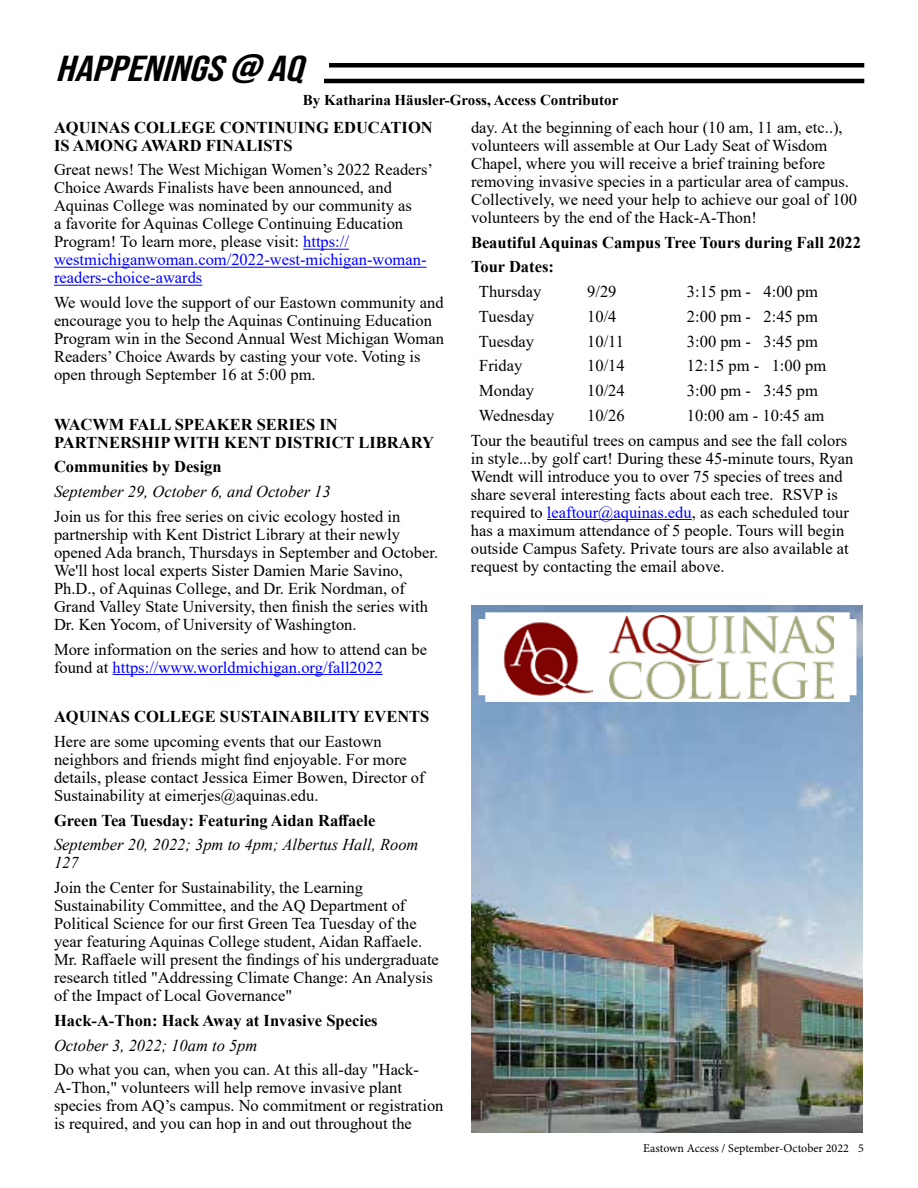
<style>
.page{position:relative;width:918px;height:1188px;background:#fff}
.page>*{position:absolute;margin:0;border:0;box-sizing:border-box;transform-origin:0 0}
.t1{font:italic 36px "Bebas Neue";color:#000;scale:1.23 1}
.t2{font:16.5px/18px "Times New Roman";color:#000}
.t3{font:700 16.5px/18px "Times New Roman";color:#000}
.t4{font:italic 16.5px/18px "Times New Roman";color:#000}
.t5{font:700 15px "Times New Roman";color:#000}
.t6{font:12px "Minion Pro";color:#000}
.s1{color:#00f}
</style>
<div class="page">
<hr style="left:324px;top:79px;width:540px;height:4px;background:#000">
<div style="left:329px;top:63px;width:535px;height:5px;background:#000"></div>
<hr style="left:303px;top:249px;width:46px;height:1px;background:#00f">
<hr style="left:54px;top:267px;width:373px;height:1px;background:#00f">
<hr style="left:54px;top:285px;width:148px;height:1px;background:#00f">
<hr style="left:113px;top:674px;width:270px;height:1px;background:#00f">
<hr style="left:547px;top:519px;width:145px;height:1px;background:#00f">
<img style="left:471px;top:605px;width:391px;height:527px">
<svg style="left:478px;top:612px;width:378px;height:90px"></svg>
<img style="left:609px;top:616px;width:225px;height:83px">
<img style="left:501px;top:618px;width:91px;height:80px">
<h1 class="t1" style="left:56px;top:48px;width:211px">HAPPENINGS@ AQ</h1>
<p class="t3" style="left:54px;top:118px;width:380px">AQUINAS COLLEGE CONTINUING EDUCATION<br>IS AMONG AWARD FINALISTS</p>
<p class="t2" style="left:54px;top:160px;width:381px">Great news! The West Michigan Women’s 2022 Readers’ Choice Awards Finalists have been announced, and Aquinas College was nominated by our community as<br>a favorite for Aquinas College Continuing Education Program! To learn more, please visit: <span class="s1">https:// westmichiganwoman.com/2022-west-michigan-woman&shy;readers-choice-awards</span></p>
<p class="t2" style="left:54px;top:293px;width:391px">We would love the support of our Eastown community and encourage you to help the Aquinas Continuing Education Program win in the Second Annual West Michigan Woman Readers’ Choice Awards by casting your vote. Voting is open through September 16 at 5:00 pm.</p>
<p class="t3" style="left:54px;top:415px;width:381px">WACWM FALL SPEAKER SERIES IN<br>PARTNERSHIP WITH KENT DISTRICT LIBRARY</p>
<p class="t3" style="left:54px;top:457px;width:169px">Communities by Design</p>
<p class="t4" style="left:54px;top:482px;width:278px">September 29, October 6, and October 13</p>
<p class="t2" style="left:54px;top:507px;width:386px">Join us for this free series on civic ecology hosted in partnership with Kent District Library at their newly opened Ada branch, Thursdays in September and October.<br>We'll host local experts Sister Damien Marie Savino, Ph.D., of Aquinas College, and Dr. Erik Nordman, of Grand Valley State University, then finish the series with Dr. Ken Yocom, of University of Washington.</p>
<p class="t2" style="left:54px;top:640px;width:375px">More information on the series and how to attend can be found at <span class="s1">https://www.worldmichigan.org/fall2022</span></p>
<p class="t3" style="left:54px;top:707px;width:377px">AQUINAS COLLEGE SUSTAINABILITY EVENTS</p>
<p class="t2" style="left:54px;top:732px;width:372px">Here are some upcoming events that our Eastown neighbors and friends might find enjoyable. For more details, please contact Jessica Eimer Bowen, Director of Sustainability at eimerjes@aquinas.edu.</p>
<p class="t3" style="left:54px;top:811px;width:323px">Green Tea Tuesday: Featuring Aidan Raffaele</p>
<p class="t4" style="left:54px;top:836px;width:366px">September 20, 2022; 3pm to 4pm; Albertus Hall, Room<br>127</p>
<p class="t2" style="left:54px;top:878px;width:386px">Join the Center for Sustainability, the Learning Sustainability Committee, and the AQ Department of Political Science for our first Green Tea Tuesday of the year featuring Aquinas College student, Aidan Raffaele.<br>Mr. Raffaele will present the findings of his undergraduate research titled "Addressing Climate Change: An Analysis of the Impact of Local Governance"</p>
<p class="t3" style="left:54px;top:1011px;width:325px">Hack-A-Thon: Hack Away at Invasive Species</p>
<p class="t4" style="left:54px;top:1036px;width:205px">October 3, 2022; 10am to 5pm</p>
<p class="t2" style="left:54px;top:1060px;width:391px">Do what you can, when you can. At this all-day "Hack-A-Thon," volunteers will help remove invasive plant species from AQ’s campus. No commitment or registration is required, and you can hop in and out throughout the</p>
<p class="t5" style="left:303px;top:89px;width:317px">By Katharina Häusler-Gross, Access Contributor</p>
<p class="t2" style="left:471px;top:118px;width:388px">day. At the beginning of each hour (10 am, 11 am, etc..), volunteers will assemble at Our Lady Seat of Wisdom Chapel, where you will receive a brief training before removing invasive species in a particular area of campus.<br>Collectively, we need your help to achieve our goal of 100 volunteers by the end of the Hack-A-Thon!</p>
<p class="t3" style="left:471px;top:229px;width:392px;line-height:24.8px">Beautiful Aquinas Campus Tree Tours during Fall 2022<br>Tour Dates:</p>
<p class="t2" style="left:479px;top:282px;width:64px">Thursday</p>
<p class="t2" style="left:587px;top:282px;width:31px">9/29</p>
<p class="t2" style="left:687px;top:282px;width:133px">3:15 pm - 4:00 pm</p>
<p class="t2" style="left:479px;top:307px;width:57px">Tuesday</p>
<p class="t2" style="left:587px;top:307px;width:31px">10/4</p>
<p class="t2" style="left:687px;top:307px;width:133px">2:00 pm - 2:45 pm</p>
<p class="t2" style="left:479px;top:332px;width:57px">Tuesday</p>
<p class="t2" style="left:587px;top:332px;width:38px">10/11</p>
<p class="t2" style="left:687px;top:332px;width:133px">3:00 pm - 3:45 pm</p>
<p class="t2" style="left:479px;top:356px;width:45px">Friday</p>
<p class="t2" style="left:587px;top:356px;width:39px">10/14</p>
<p class="t2" style="left:687px;top:356px;width:141px">12:15 pm - 1:00 pm</p>
<p class="t2" style="left:479px;top:381px;width:56px">Monday</p>
<p class="t2" style="left:587px;top:381px;width:39px">10/24</p>
<p class="t2" style="left:687px;top:381px;width:133px">3:00 pm - 3:45 pm</p>
<p class="t2" style="left:479px;top:406px;width:77px">Wednesday</p>
<p class="t2" style="left:587px;top:406px;width:39px">10/26</p>
<p class="t2" style="left:471px;top:403px;width:378px;line-height:24.8px;text-indent:216px">10:00 am - 10:45 am<br>Tour the beautiful trees on campus and see the fall colors</p>
<p class="t2" style="left:471px;top:449px;width:384px">in style...by golf cart! During these 45-minute tours, Ryan Wendt will introduce you to over 75 species of trees and share several interesting facts about each tree. RSVP is required to <span class="s1">leaftour@aquinas.edu</span>, as each scheduled tour has a maximum attendance of 5 people. Tours will begin outside Campus Safety. Private tours are also available at request by contacting the email above.</p>
<p class="t6" style="left:643px;top:1140px;width:222px">Eastown Access / September-October 2022 5</p>
</div>
